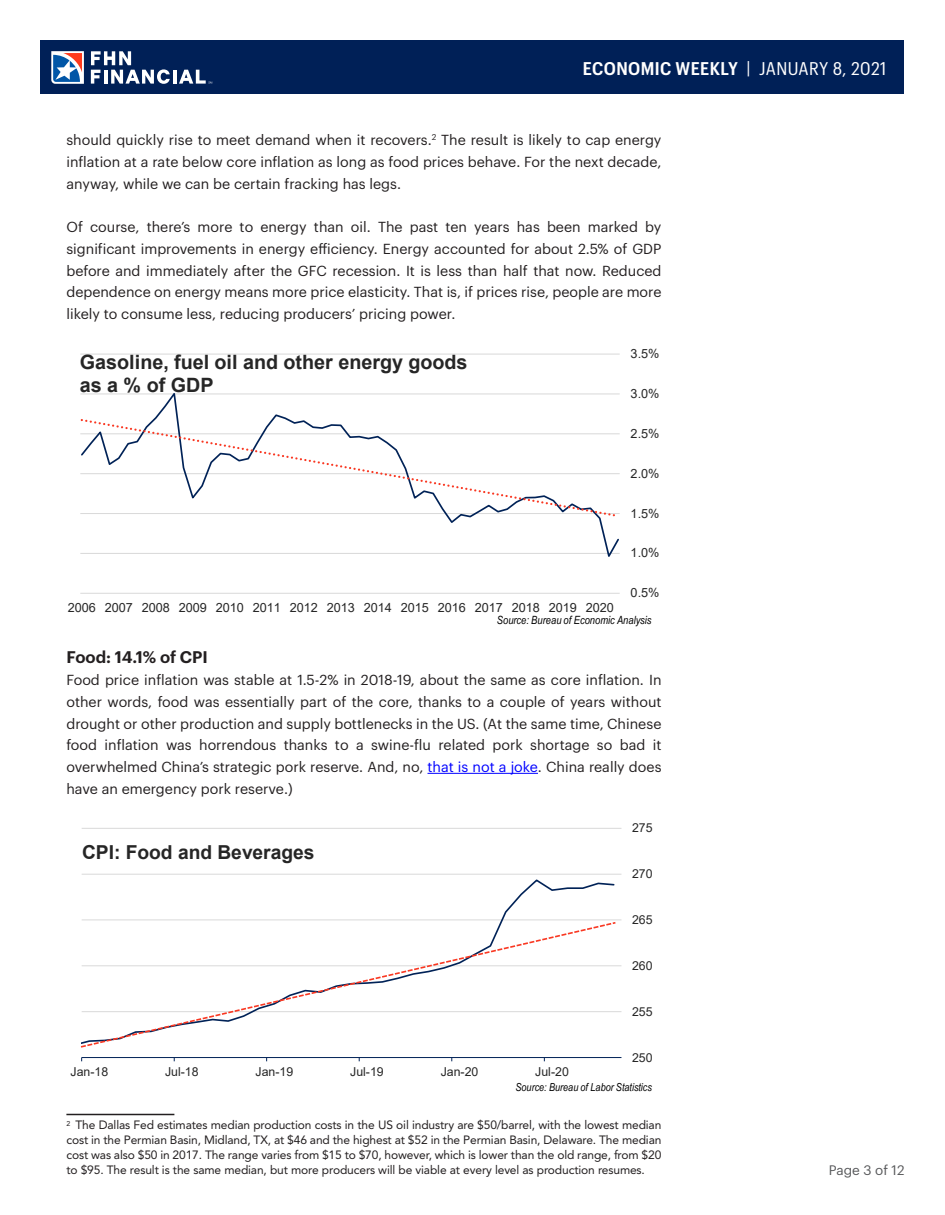
<style>
.page{position:relative;width:945px;height:1215px;background:#fff}
.page>*{position:absolute;margin:0;border:0;box-sizing:border-box;transform-origin:0 0}
.t1{font:700 19.8px/22.8px "Arial";color:#262626}
.t2{font:700 19.2px "Arial";letter-spacing:-.005em;color:#262626}
.t3{font:600 18px "Graphik Compact";letter-spacing:.025em;color:#fff}
.t4{font:600 16.5px "Graphik";color:#231f20}
.t5{font:14.25px/21.8px "Graphik";color:#231f20;text-align:justify}
.t6{font:13.5px "Graphik";color:#57585a}
.t7{font:12.6px "Arial";letter-spacing:.005em;color:#262626}
.t8{font:12.3px "Arial";letter-spacing:.005em;color:#262626}
.t9{font:12px/15px "Avenir LT Std";letter-spacing:-.01em;color:#231f20;text-align:justify}
.t10{font:italic 11.25px "Arial Narrow";letter-spacing:.005em;color:#000}
.t11{font:italic 10.95px "Arial Narrow";letter-spacing:.005em;color:#000}
.s1{font-weight:400}
.s2{color:#00f}
</style>
<div class="page">
<div style="left:40px;top:40px;width:864px;height:54px;background:#002057"></div>
<hr style="left:173px;top:70px;width:4px;height:14px;background:#fff">
<svg style="left:91px;top:51px;width:79px;height:33px"></svg>
<svg style="left:179px;top:70px;width:33px;height:14px"></svg>
<svg style="left:51px;top:51px;width:33px;height:33px"></svg>
<hr style="left:428px;top:773px;width:110px;height:1px;background:#00f">
<hr style="left:66px;top:1114px;width:108px;height:1px;background:#231f20">
<hr style="left:80px;top:354px;width:540px;height:1px;background:#d9d9d9">
<hr style="left:80px;top:593px;width:540px;height:1px;background:#d9d9d9">
<svg style="left:80px;top:393px;width:540px;height:164px"></svg>
<svg style="left:80px;top:417px;width:540px;height:102px"></svg>
<hr style="left:82px;top:1011px;width:539px;height:1px;background:#d9d9d9">
<hr style="left:82px;top:965px;width:539px;height:1px;background:#d9d9d9">
<hr style="left:82px;top:919px;width:539px;height:1px;background:#d9d9d9">
<hr style="left:82px;top:874px;width:539px;height:1px;background:#d9d9d9">
<hr style="left:82px;top:828px;width:539px;height:1px;background:#d9d9d9">
<hr style="left:82px;top:1057px;width:539px;height:1px;background:#002257">
<svg style="left:81px;top:879px;width:535px;height:180px"></svg>
<svg style="left:80px;top:921px;width:537px;height:128px"></svg>
<p class="t3" style="left:583px;top:55px;width:305px">ECONOMIC WEEKLY <span class="s1">| JANUARY 8, 2021</span></p>
<p class="t5" style="left:66px;top:128px;width:597px">should quickly rise to meet demand when it recovers.<sup>2</sup> The result is likely to cap energy inflation at a rate below core inflation as long as food prices behave. For the next decade, anyway, while we can be certain fracking has legs.</p>
<p class="t5" style="left:66px;top:215px;width:597px">Of course, there’s more to energy than oil. The past ten years has been marked by significant improvements in energy efficiency. Energy accounted for about 2.5% of GDP before and immediately after the GFC recession. It is less than half that now. Reduced dependence on energy means more price elasticity. That is, if prices rise, people are more likely to consume less, reducing producers’ pricing power.</p>
<p class="t1" style="left:80px;top:351px;width:389px">Gasoline, fuel oil and other energy goods as a % of GDP</p>
<p class="t7" style="left:68px;top:599px;width:548px">2006 2007 2008 2009 2010 2011 2012 2013 2014 2015 2016 2017 2018 2019 2020</p>
<p class="t7" style="left:631px;top:345px;width:30px">3.5%</p>
<p class="t7" style="left:631px;top:385px;width:30px">3.0%</p>
<p class="t7" style="left:631px;top:425px;width:30px">2.5%</p>
<p class="t7" style="left:631px;top:465px;width:30px">2.0%</p>
<p class="t7" style="left:631px;top:504px;width:30px">1.5%</p>
<p class="t7" style="left:631px;top:544px;width:30px">1.0%</p>
<p class="t7" style="left:631px;top:584px;width:30px">0.5%</p>
<p class="t10" style="left:497px;top:613px;width:156px">Source: Bureau of Economic Analysis</p>
<p class="t4" style="left:66px;top:645px;width:143px">Food: 14.1% of CPI</p>
<p class="t5" style="left:66px;top:668px;width:597px">Food price inflation was stable at 1.5-2% in 2018-19, about the same as core inflation. In other words, food was essentially part of the core, thanks to a couple of years without drought or other production and supply bottlenecks in the US. (At the same time, Chinese food inflation was horrendous thanks to a swine-flu related pork shortage so bad it overwhelmed China’s strategic pork reserve. And, no, <span class="s2">that is not a joke</span>. China really does have an emergency pork reserve.)</p>
<p class="t2" style="left:82px;top:838px;width:234px">CPI: Food and Beverages</p>
<p class="t8" style="left:70px;top:1063px;width:39px">Jan-18</p>
<p class="t8" style="left:165px;top:1063px;width:35px">Jul-18</p>
<p class="t8" style="left:256px;top:1063px;width:39px">Jan-19</p>
<p class="t8" style="left:350px;top:1063px;width:35px">Jul-19</p>
<p class="t8" style="left:441px;top:1063px;width:39px">Jan-20</p>
<p class="t8" style="left:535px;top:1063px;width:35px">Jul-20</p>
<p class="t8" style="left:632px;top:819px;width:22px">275</p>
<p class="t8" style="left:632px;top:865px;width:22px">270</p>
<p class="t8" style="left:632px;top:911px;width:22px">265</p>
<p class="t8" style="left:632px;top:957px;width:22px">260</p>
<p class="t8" style="left:632px;top:1003px;width:22px">255</p>
<p class="t8" style="left:632px;top:1049px;width:22px">250</p>
<p class="t11" style="left:515px;top:1080px;width:138px">Source: Bureau of Labor Statistics</p>
<p class="t9" style="left:66px;top:1118px;width:597px"><sup>2</sup> The Dallas Fed estimates median production costs in the US oil industry are $50/barrel, with the lowest median cost in the Permian Basin, Midland, TX, at $46 and the highest at $52 in the Permian Basin, Delaware. The median cost was also $50 in 2017. The range varies from $15 to $70, however, which is lower than the old range, from $20 to $95. The result is the same median, but more producers will be viable at every level as production resumes.</p>
<p class="t6" style="left:829px;top:1159px;width:77px">Page 3 of 12</p>
</div>
